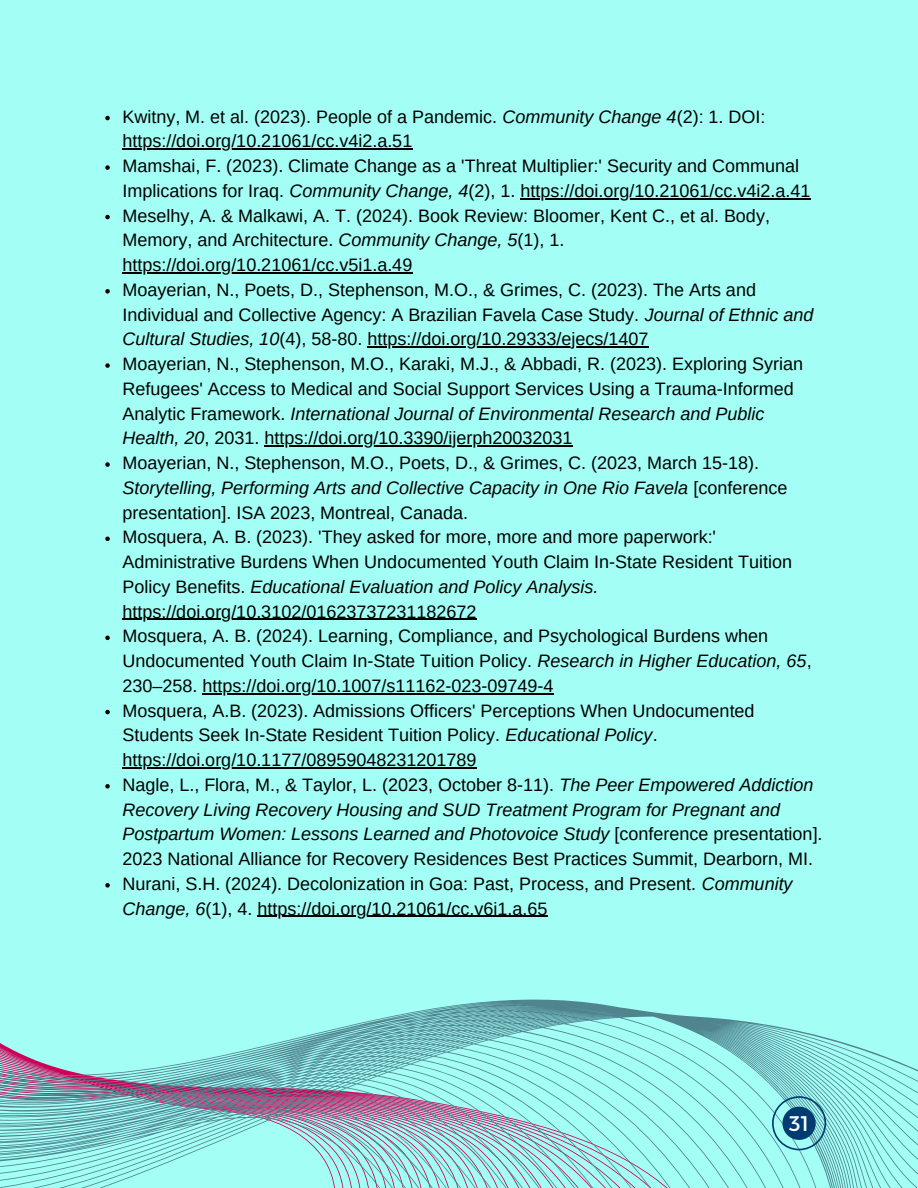
<style>
.page{position:relative;width:918px;height:1188px;background:#a3fff6}
.page>*{position:absolute;margin:0;border:0;box-sizing:border-box;transform-origin:0 0}
.t1{font:21.15px "Montserrat";color:#fdfefe}
.t2{font:18px/24.8px "Arimo";color:#000}
.t3{font:italic 18px/24.8px "Arimo";color:#000}
.s1{font-style:italic}
.s2{font-style:normal}
</style>
<div class="page">
<svg style="left:0;top:999px;width:918px;height:189px"></svg>
<svg style="left:105px;top:116px;width:5px;height:4px"></svg>
<hr style="left:122px;top:148px;width:291px;height:2px;background:#000">
<svg style="left:105px;top:165px;width:5px;height:5px"></svg>
<hr style="left:521px;top:198px;width:290px;height:1px;background:#000">
<svg style="left:105px;top:215px;width:5px;height:4px"></svg>
<hr style="left:122px;top:272px;width:291px;height:1px;background:#000">
<svg style="left:105px;top:289px;width:5px;height:5px"></svg>
<hr style="left:368px;top:346px;width:281px;height:2px;background:#000">
<svg style="left:105px;top:363px;width:5px;height:5px"></svg>
<hr style="left:264px;top:445px;width:309px;height:2px;background:#000">
<svg style="left:105px;top:462px;width:5px;height:5px"></svg>
<svg style="left:105px;top:537px;width:5px;height:4px"></svg>
<hr style="left:122px;top:619px;width:355px;height:1px;background:#000">
<svg style="left:105px;top:636px;width:5px;height:4px"></svg>
<hr style="left:202px;top:693px;width:352px;height:1px;background:#000">
<svg style="left:105px;top:710px;width:5px;height:4px"></svg>
<hr style="left:122px;top:767px;width:355px;height:1px;background:#000">
<svg style="left:105px;top:784px;width:5px;height:5px"></svg>
<svg style="left:105px;top:883px;width:5px;height:5px"></svg>
<hr style="left:257px;top:916px;width:291px;height:1px;background:#000">
<svg style="left:772px;top:1096px;width:54px;height:54px"></svg>
<p class="t2" style="left:122px;top:104px;width:645px">Kwitny, M. et al. (2023). People of a Pandemic. <span class="s1">Community Change 4</span>(2): 1. DOI:</p>
<p class="t2" style="left:122px;top:129px;width:690px">https://doi.org/10.21061/cc.v4i2.a.51<br>Mamshai, F. (2023). Climate Change as a 'Threat Multiplier:' Security and Communal<br>Implications for Iraq. <span class="s1">Community Change, 4</span>(2), 1. https://doi.org/10.21061/cc.v4i2.a.41</p>
<p class="t2" style="left:122px;top:203px;width:649px">Meselhy, A. &amp; Malkawi, A. T. (2024). Book Review: Bloomer, Kent C., et al. Body,<br>Memory, and Architecture. <span class="s1">Community Change, 5</span>(1), 1.</p>
<p class="t2" style="left:122px;top:252px;width:693px">https://doi.org/10.21061/cc.v5i1.a.49<br>Moayerian, N., Poets, D., Stephenson, M.O., &amp; Grimes, C. (2023). The Arts and Individual and Collective Agency: A Brazilian Favela Case Study. <span class="s1">Journal of Ethnic and Cultural Studies, 10</span>(4), 58-80. https://doi.org/10.29333/ejecs/1407</p>
<p class="t2" style="left:122px;top:351px;width:682px">Moayerian, N., Stephenson, M.O., Karaki, M.J., &amp; Abbadi, R. (2023). Exploring Syrian Refugees' Access to Medical and Social Support Services Using a Trauma-Informed Analytic Framework. <span class="s1">International Journal of Environmental Research and Public Health, 20</span>, 2031. https://doi.org/10.3390/ijerph20032031</p>
<p class="t2" style="left:122px;top:450px;width:671px">Moayerian, N., Stephenson, M.O., Poets, D., &amp; Grimes, C. (2023, March 15-18).<br><span class="s1">Storytelling, Performing Arts and Collective Capacity in One Rio Favela</span> [conference presentation]. ISA 2023, Montreal, Canada.<br>Mosquera, A. B. (2023). 'They asked for more, more and more paperwork:' Administrative Burdens When Undocumented Youth Claim In-State Resident Tuition</p>
<p class="t3" style="left:122px;top:574px;width:478px"><span class="s2">Policy Benefits.</span> Educational Evaluation and Policy Analysis.</p>
<p class="t2" style="left:122px;top:599px;width:691px">https://doi.org/10.3102/01623737231182672<br>Mosquera, A. B. (2024). Learning, Compliance, and Psychological Burdens when<br>Undocumented Youth Claim In-State Tuition Policy. <span class="s1">Research in Higher Education, 65</span>,</p>
<p class="t2" style="left:122px;top:673px;width:433px">230–258. https://doi.org/10.1007/s11162-023-09749-4</p>
<p class="t2" style="left:122px;top:698px;width:634px">Mosquera, A.B. (2023). Admissions Officers' Perceptions When Undocumented<br>Students Seek In-State Resident Tuition Policy. <span class="s1">Educational Policy</span>.</p>
<p class="t3" style="left:122px;top:747px;width:702px"><span class="s2">https://doi.org/10.1177/08959048231201789<br>Nagle, L., Flora, M., &amp; Taylor, L. (2023, October 8-11).</span> The Peer Empowered Addiction Recovery Living Recovery Housing and SUD Treatment Program for Pregnant and Postpartum Women: Lessons Learned and Photovoice Study <span class="s2">[conference presentation].</span></p>
<p class="t2" style="left:122px;top:846px;width:692px">2023 National Alliance for Recovery Residences Best Practices Summit, Dearborn, MI.<br>Nurani, S.H. (2024). Decolonization in Goa: Past, Process, and Present. <span class="s1">Community<br>Change, 6</span>(1), 4. https://doi.org/10.21061/cc.v6i1.a.65</p>
<p class="t1" style="left:789px;top:1109px;width:21px">31</p>
</div>
